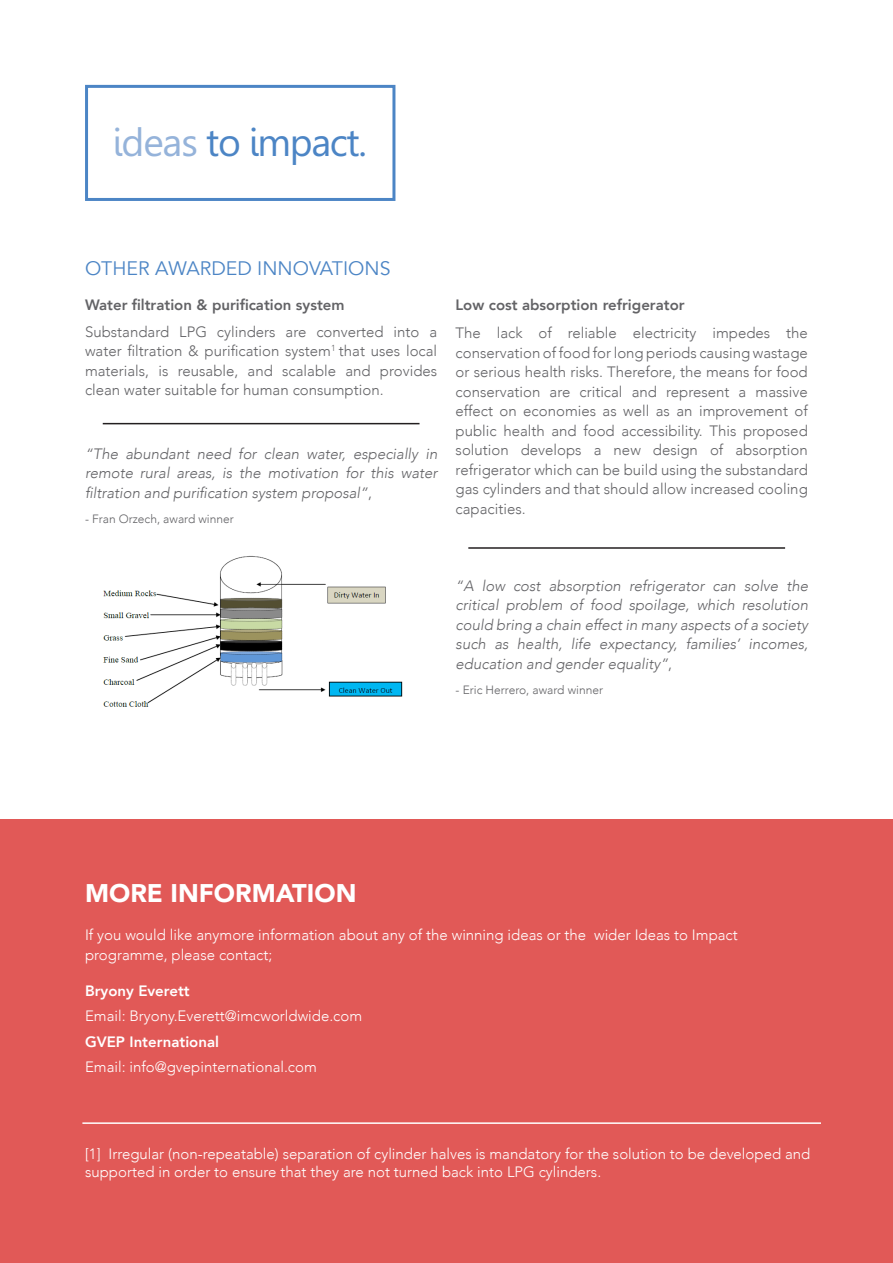
<style>
.page{position:relative;width:893px;height:1263px;background:#fff}
.page>*{position:absolute;margin:0;border:0;box-sizing:border-box;transform-origin:0 0}
.t1{font:39px "Gisha";letter-spacing:-.035em;color:#4c85c5}
.PULL_QUOTE{font:900 25.5px "Avenir";color:#fff}
.PULL_QUOTE-2{font:19.5px "Avenir";color:#4c85c5}
.PULL_QUOTE-3{font:300 15px/19.5px "Avenir";color:#636366;text-align:justify}
.t2{font:300 15px/18px "Avenir";color:#fff}
.PULL_QUOTE-4{font:italic 300 15px/19.5px "Avenir";color:#636366;text-align:justify}
.PULL_QUOTE-5{font:800 15px "Avenir";color:#636366}
.t3{font:800 15px "Avenir";color:#fff}
.PULL_QUOTE-6{font:300 12px "Avenir";color:#636366}
.s1{color:#95b3da}
.s2{font-style:normal}
</style>
<div class="page">
<div style="left:0;top:819px;width:893px;height:444px;background:#e15957"></div>
<div style="left:85px;top:85px;width:310px;height:116px;border:3px solid #4c85c5"></div>
<hr style="left:103px;top:423px;width:316px;height:1px;background:#231f20">
<hr style="left:468px;top:547px;width:317px;height:2px;background:#231f20">
<img style="left:103px;top:556px;width:300px;height:151px">
<hr style="left:82px;top:1122px;width:739px;height:2px;background:#fff">
<p class="t1" style="left:113px;top:119px;width:256px"><span class="s1">ideas</span> to impact.</p>
<p class="PULL_QUOTE-2" style="left:85px;top:257px;width:307px">OTHER AWARDED INNOVATIONS</p>
<p class="PULL_QUOTE-5" style="left:85px;top:293px;width:261px">Water filtration &amp; purification system</p>
<p class="PULL_QUOTE-5" style="left:455px;top:293px;width:231px">Low cost absorption refrigerator</p>
<p class="PULL_QUOTE-3" style="left:85px;top:322px;width:354px">Substandard LPG cylinders are converted into a water filtration &amp; purification system<sup>1</sup> that uses local materials, is reusable, and scalable and provides clean water suitable for human consumption.</p>
<p class="PULL_QUOTE-3" style="left:456px;top:323px;width:354px">The lack of reliable electricity impedes the conservation of food for long periods causing wastage or serious health risks. Therefore, the means for food conservation are critical and represent a massive effect on economies as well as an improvement of public health and food accessibility. This proposed solution develops a new design of absorption refrigerator which can be build using the substandard gas cylinders and that should allow increased cooling capacities.</p>
<p class="PULL_QUOTE-4" style="left:85px;top:444px;width:354px">“The abundant need for clean water, especially in remote rural areas, is the motivation for this water filtration and purification system proposal”<span class="s2">,</span></p>
<p class="PULL_QUOTE-6" style="left:85px;top:512px;width:150px">- Fran Orzech, award winner</p>
<p class="PULL_QUOTE-4" style="left:456px;top:576px;width:354px">“A low cost absorption refrigerator can solve the critical problem of food spoilage, which resolution could bring a chain effect in many aspects of a society such as health, life expectancy, families’ incomes, education and gender equality”<span class="s2">,</span></p>
<p class="PULL_QUOTE-6" style="left:456px;top:683px;width:149px">- Eric Herrero, award winner</p>
<p class="PULL_QUOTE" style="left:85px;top:871px;width:273px">MORE INFORMATION</p>
<p class="t2" style="left:85px;top:925px;width:654px;line-height:19.5px">If you would like anymore information about any of the winning ideas or the wider Ideas to Impact programme, please contact;</p>
<p class="t3" style="left:85px;top:979px;width:106px">Bryony Everett</p>
<p class="t2" style="left:85px;top:1007px;width:279px">Email: Bryony.Everett@imcworldwide.com</p>
<p class="t3" style="left:85px;top:1030px;width:135px">GVEP International</p>
<p class="t2" style="left:85px;top:1058px;width:233px">Email: info@gvepinternational.com</p>
<p class="t2" style="left:85px;top:1145px;width:727px">[1] Irregular (non-repeatable) separation of cylinder halves is mandatory for the solution to be developed and supported in order to ensure that they are not turned back into LPG cylinders.</p>
</div>
